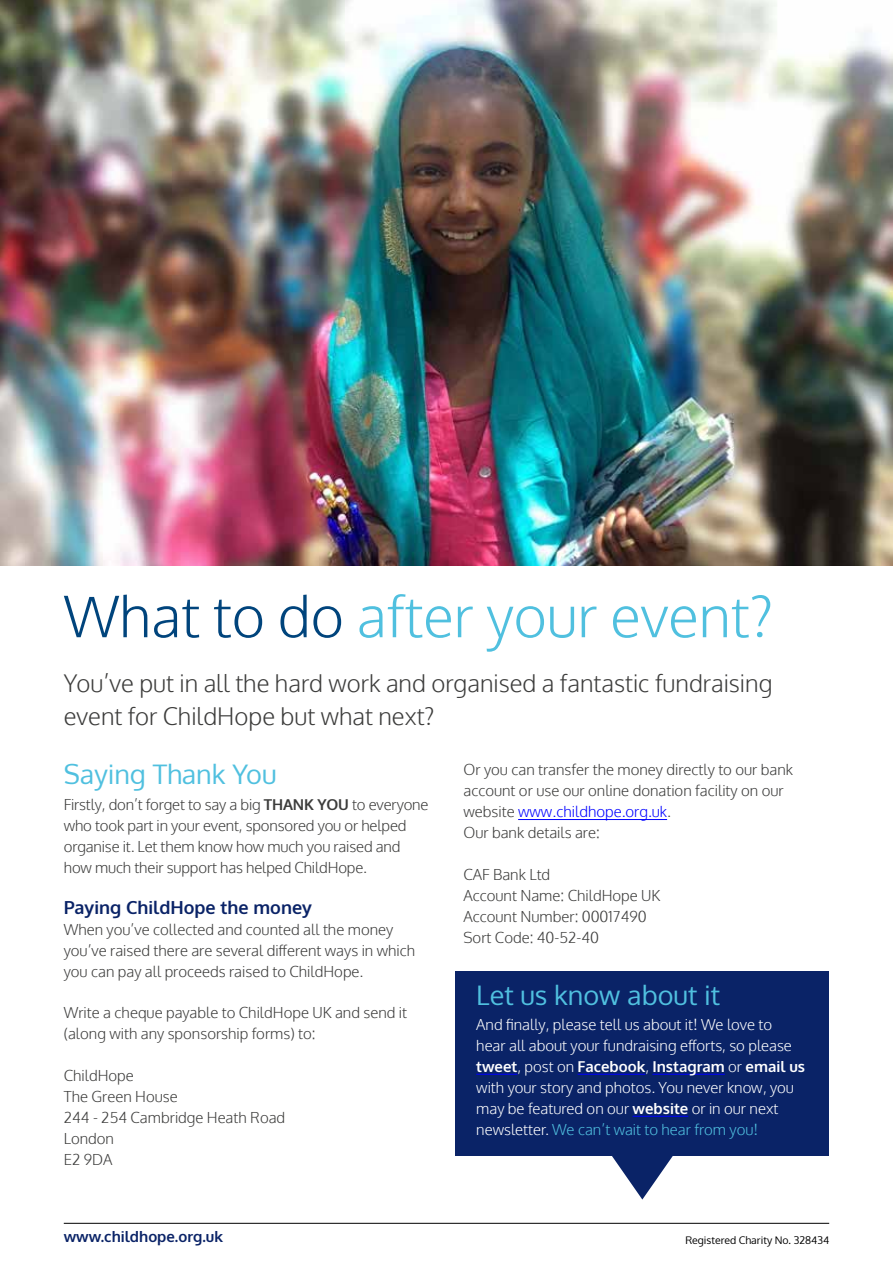
<style>
.page{position:relative;width:893px;height:1263px;background:#fff}
.page>*{position:absolute;margin:0;border:0;box-sizing:border-box;transform-origin:0 0}
.t1{font:300 57px "Oxygen";color:#50c0df}
.t2{font:27px "Oxygen";color:#50c0df}
.t3{font:300 24px/33px "Oxygen";color:#3c3c3b}
.t4{font:700 18px "Oxygen";color:#0a2367}
.t5{font:300 15px/21px "Oxygen";color:#3c3c3b}
.t6{font:300 15px/21px "Oxygen";color:#fff}
.t7{font:700 15px "Oxygen";color:#0a2367}
.t8{font:10.5px "Oxygen";color:#000}
.s1{color:#00447c}
.s2{font-weight:700}
.s3{color:#00f}
.s4{color:#50c0df}
</style>
<div class="page">
<hr style="left:64px;top:1223px;width:765px;height:1px;background:#000">
<hr style="left:518px;top:819px;width:149px;height:1px;background:#00f">
<div style="left:455px;top:971px;width:374px;height:184px;background:#0a2367"></div>
<img style="left:0;top:0;width:893px;height:566px">
<svg style="left:608px;top:1155px;width:69px;height:44px"></svg>
<hr style="left:476px;top:1074px;width:41px;height:1px;background:#00f">
<hr style="left:578px;top:1074px;width:67px;height:1px;background:#00f">
<hr style="left:652px;top:1074px;width:73px;height:1px;background:#00f">
<hr style="left:633px;top:1116px;width:55px;height:1px;background:#00f">
<h1 class="t1" style="left:64px;top:581px;width:711px"><span class="s1">What to do</span> after your event?</h1>
<h3 class="t3" style="left:64px;top:667px;width:710px">You’ve put in all the hard work and organised a fantastic fundraising event for ChildHope but what next?</h3>
<h2 class="t2" style="left:64px;top:756px;width:214px">Saying Thank You</h2>
<p class="t5" style="left:64px;top:794px;width:366px">Firstly, don’t forget to say a big <span class="s2">THANK YOU</span> to everyone who took part in your event, sponsored you or helped organise it. Let them know how much you raised and how much their support has helped ChildHope.</p>
<p class="t4" style="left:64px;top:896px;width:250px">Paying ChildHope the money</p>
<p class="t5" style="left:64px;top:919px;width:353px">When you’ve collected and counted all the money you’ve raised there are several different ways in which you can pay all proceeds raised to ChildHope.</p>
<p class="t5" style="left:64px;top:1003px;width:345px">Write a cheque payable to ChildHope UK and send it (along with any sponsorship forms) to:</p>
<p class="t5" style="left:64px;top:1066px;width:223px">ChildHope<br>The Green House<br>244 - 254 Cambridge Heath Road<br>London<br>E2 9DA</p>
<p class="t5" style="left:463px;top:760px;width:331px">Or you can transfer the money directly to our bank account or use our online donation facility on our website <span class="s3">www.childhope.org.uk</span>.<br>Our bank details are:</p>
<p class="t5" style="left:463px;top:865px;width:198px">CAF Bank Ltd<br>Account Name: ChildHope UK<br>Account Number: 00017490<br>Sort Code: 40-52-40</p>
<h2 class="t2" style="left:476px;top:977px;width:246px">Let us know about it</h2>
<p class="t6" style="left:476px;top:1014px;width:330px">And finally, please tell us about it! We love to hear all about your fundraising efforts, so please <span class="s2">tweet</span>, post on <span class="s2">Facebook</span>, <span class="s2">Instagram</span> or <span class="s2">email us </span>with your story and photos. You never know, you may be featured on our <span class="s2">website</span> or in our next newsletter. <span class="s4">We can’t wait to hear from you!</span></p>
<p class="t7" style="left:64px;top:1227px;width:161px">www.childhope.org.uk</p>
<p class="t8" style="left:685px;top:1233px;width:145px">Registered Charity No. 328434</p>
</div>
